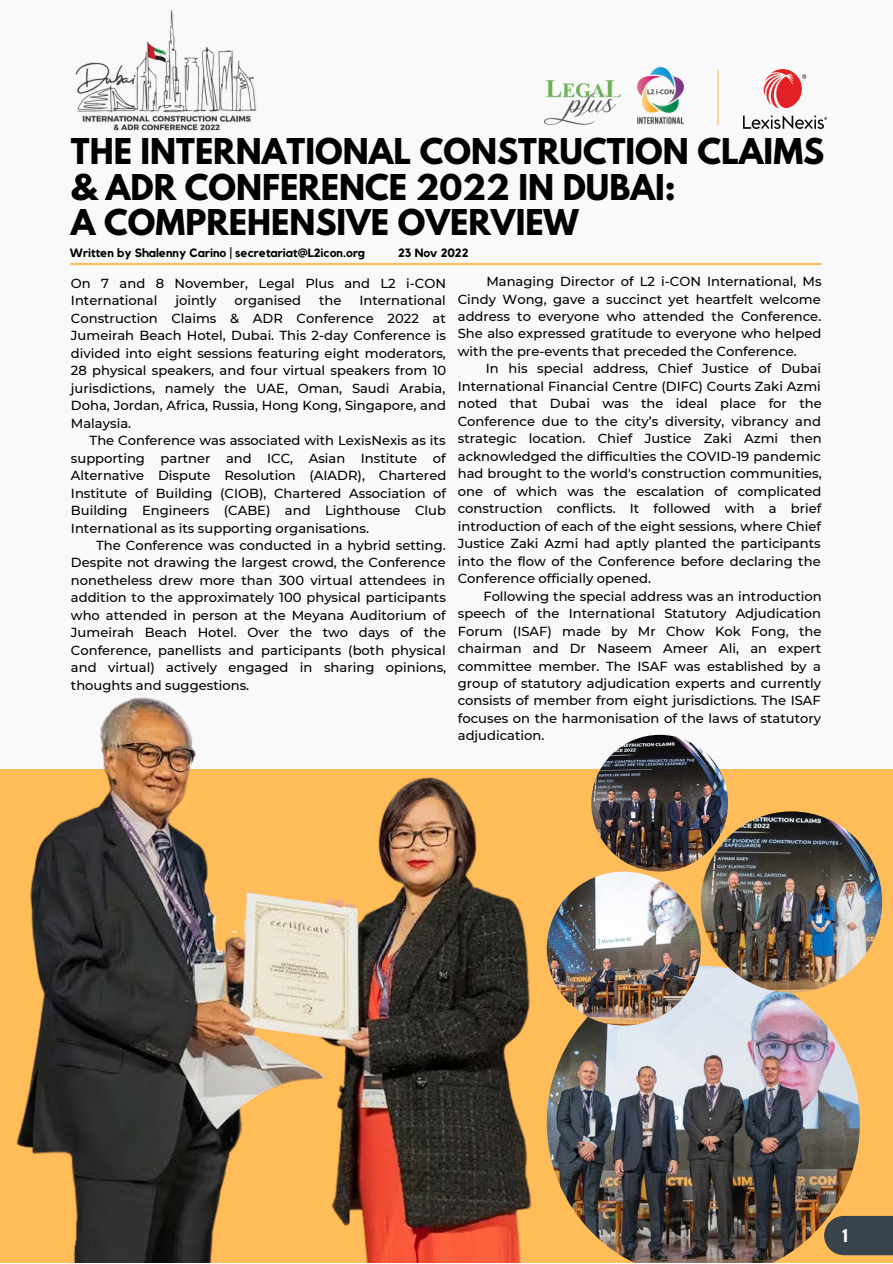
<style>
.page{position:relative;width:893px;height:1264px;background:#fff}
.page>*{position:absolute;margin:0;border:0;box-sizing:border-box;transform-origin:0 0}
.t1{font:700 31.5px/36px "League Spartan";color:#000}
.t2{font:15px "Anton";color:#fff}
.t3{font:500 13.05px/17.4px "Montserrat";color:#000;text-align:justify}
.t4{font:700 12px "Kollektif";color:#000}
</style>
<div class="page">
<div style="left:0;top:0;width:892px;height:1262px;background:#f9f9f9"></div>
<hr style="left:70px;top:263px;width:751px;height:2px;background:#fac05c">
<div style="left:0;top:769px;width:892px;height:493px;background:#ffbd59"></div>
<img style="left:637px;top:66px;width:47px;height:59px">
<img style="left:543px;top:80px;width:79px;height:45px">
<img style="left:576px;top:965px;width:283px;height:297px">
<img style="left:16px;top:697px;width:560px;height:565px">
<img style="left:700px;top:811px;width:182px;height:181px;border-radius:50%">
<img style="left:546px;top:871px;width:154px;height:154px;border-radius:50%">
<img style="left:591px;top:734px;width:137px;height:137px;border-radius:50%">
<img style="left:75px;top:10px;width:183px;height:121px">
<img style="left:743px;top:70px;width:83px;height:58px">
<hr style="left:717px;top:70px;width:1px;height:55px;background:#fac05c">
<svg style="left:824px;top:1215px;width:68px;height:40px;background:#484c4c"></svg>
<h1 class="t1" style="left:71px;top:137px;width:754px">THE INTERNATIONAL CONSTRUCTION CLAIMS &amp; ADR CONFERENCE 2022 IN DUBAI:<br>A COMPREHENSIVE OVERVIEW</h1>
<p class="t4" style="left:70px;top:247px;width:296px">Written by Shalenny Carino | secretariat@L2icon.org</p>
<p class="t4" style="left:398px;top:247px;width:72px">23 Nov 2022</p>
<p class="t3" style="left:71px;top:274px;width:376px">On 7 and 8 November, Legal Plus and L2 i-CON<br>International</p>
<p class="t3" style="left:71px;top:292px;width:377px;text-indent:288px">International Construction Claims &amp; ADR Conference 2022 at Jumeirah Beach Hotel, Dubai. This 2-day Conference is divided into eight sessions featuring eight moderators, 28 physical speakers, and four virtual speakers from 10 jurisdictions, namely the UAE, Oman, Saudi Arabia, Doha, Jordan, Africa, Russia, Hong Kong, Singapore, and Malaysia.</p>
<p class="t3" style="left:71px;top:432px;width:377px;text-indent:19px">The Conference was associated with LexisNexis as its supporting partner and ICC, Asian Institute of Alternative Dispute Resolution (AIADR), Chartered Institute of Building (CIOB), Chartered Association of Building Engineers (CABE) and Lighthouse Club International as its supporting organisations.</p>
<p class="t3" style="left:71px;top:536px;width:377px;text-indent:25px">The Conference was conducted in a hybrid setting.<br>Despite not drawing the largest crowd, the Conference nonetheless drew more than 300 virtual attendees in addition to the approximately 100 physical participants who attended in person at the Meyana Auditorium of Jumeirah Beach Hotel. Over the two days of the Conference, panellists and participants (both physical and virtual) actively engaged in sharing opinions, thoughts and suggestions.</p>
<p class="t3" style="left:175px;top:292px;width:43px">jointly</p>
<p class="t3" style="left:234px;top:292px;width:68px">organised</p>
<p class="t3" style="left:319px;top:292px;width:24px">the</p>
<p class="t3" style="left:458px;top:273px;width:365px;text-indent:29px">Managing Director of L2 i-CON International, Ms Cindy Wong, gave a succinct yet heartfelt welcome address to everyone who attended the Conference.<br>She also expressed gratitude to everyone who helped with the pre-events that preceded the Conference.</p>
<p class="t3" style="left:458px;top:360px;width:365px;text-indent:28px">In his special address, Chief Justice of Dubai International Financial Centre (DIFC) Courts Zaki Azmi noted that Dubai was the ideal place for the Conference due to the city’s diversity, vibrancy and strategic location. Chief Justice Zaki Azmi then acknowledged the difficulties the COVID-19 pandemic had brought to the world's construction communities, one of which was the escalation of complicated construction conflicts. It followed with a brief introduction of each of the eight sessions, where Chief Justice Zaki Azmi had aptly planted the participants into the flow of the Conference before declaring the Conference officially opened.</p>
<p class="t3" style="left:458px;top:587px;width:365px;text-indent:26px">Following the special address was an introduction speech of the International Statutory Adjudication Forum (ISAF) made by Mr Chow Kok Fong, the chairman and Dr Naseem Ameer Ali, an expert committee member. The ISAF was established by a group of statutory adjudication experts and currently consists of member from eight jurisdictions. The ISAF focuses on the harmonisation of the laws of statutory adjudication.</p>
<p class="t2" style="left:842px;top:1224px;width:6px">1</p>
</div>
